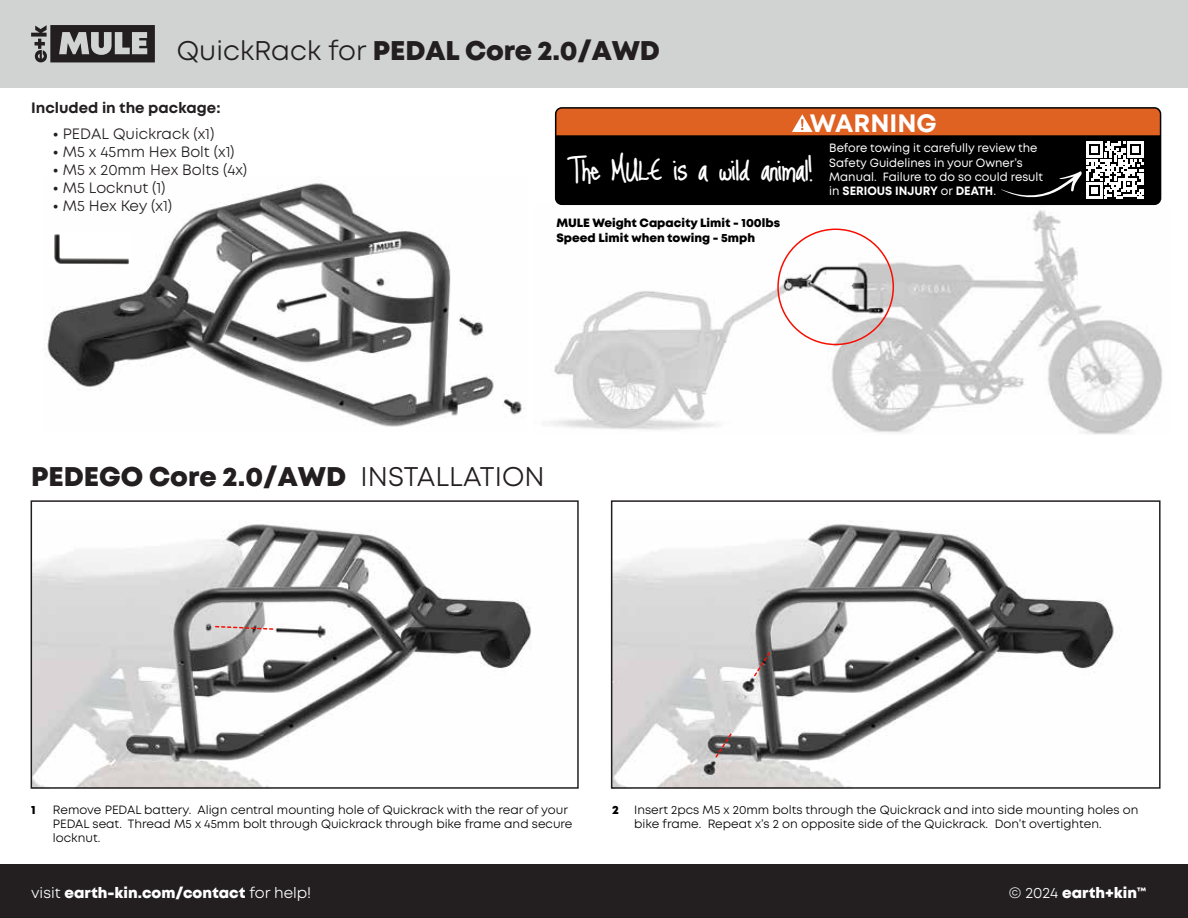
<style>
.page{position:relative;width:1188px;height:918px;background:#fff}
.page>*{position:absolute;margin:0;border:0;box-sizing:border-box;transform-origin:0 0}
.t1{font:37.5px "Just Me Again Down Here";letter-spacing:-.05em;color:#fff;scale:.96 1}
.t2{font:800 27px "Mont";color:#231f20}
.t3{font:700 25.05px "Mont";color:#fff}
.t4{font:15px "Mont";color:#231f20}
.t5{font:800 15px "Mont";color:#fff}
.t6{font:700 15px "Mont";color:#231f20}
.t7{font:12px/14.4px "Mont";color:#000}
.t8{font:12px/14.4px "Mont";color:#fff;scale:.96 1}
.t9{font:800 12px/14.4px "Mont";color:#000}
.s1{font-weight:400}
.s2{font-weight:700}
</style>
<div class="page">
<img style="left:45px;top:183px;width:477px;height:244px">
<img style="left:34px;top:524px;width:498px;height:262px">
<img style="left:614px;top:524px;width:500px;height:262px">
<img style="left:550px;top:205px;width:613px;height:229px">
<div style="left:777px;top:229px;width:117px;height:116px;border:2px solid #f60e01;border-radius:50%"></div>
<div style="left:0;top:0;width:1188px;height:88px;background:#d1d3d3"></div>
<div style="left:0;top:864px;width:1188px;height:54px;background:#231f20"></div>
<svg style="left:31px;top:25px;width:124px;height:37px"></svg>
<svg style="left:211px;top:625px;width:63px;height:6px"></svg>
<svg style="left:713px;top:732px;width:20px;height:29px"></svg>
<div style="left:31px;top:500px;width:548px;height:289px;border:2px solid #231f20"></div>
<div style="left:611px;top:500px;width:550px;height:289px;border:2px solid #231f20"></div>
<div style="left:556px;top:109px;width:604px;height:95px;background:#000;border-radius:5px"></div>
<div style="left:555px;top:107px;width:606px;height:98px;border:3px solid #000;border-radius:5px"></div>
<div style="left:556px;top:109px;width:604px;height:26px;background:#df6223"></div>
<svg style="left:1001px;top:141px;width:143px;height:58px"></svg>
<div style="left:1091px;top:187px;width:7px;height:7px;background:#fff"></div>
<svg style="left:752px;top:651px;width:20px;height:28px"></svg>
<img style="left:51px;top:231px;width:81px;height:36px">
<h2 class="t2" style="left:177px;top:33px;width:485px"><span class="s1">QuickRack for</span> PEDAL Core 2.0/AWD</h2>
<p class="t6" style="left:31px;top:98px;width:191px">Included in the package:</p>
<p class="t4" style="left:53px;top:124px;width:163px"><span class="s2">•</span> PEDAL Quickrack (x1)</p>
<p class="t4" style="left:53px;top:142px;width:183px"><span class="s2">•</span> M5 x 45mm Hex Bolt (x1)</p>
<p class="t4" style="left:53px;top:160px;width:196px"><span class="s2">•</span> M5 x 20mm Hex Bolts (4x)</p>
<p class="t4" style="left:53px;top:178px;width:114px"><span class="s2">•</span> M5 Locknut (1)</p>
<p class="t4" style="left:53px;top:196px;width:121px"><span class="s2">•</span> M5 Hex Key (x1)</p>
<h3 class="t3" style="left:810px;top:107px;width:129px">WARNING</h3>
<h1 class="t1" style="left:567px;top:140px;width:257px">The MULE is a wild animal!</h1>
<p class="t9" style="left:556px;top:216px;width:225px">MULE Weight Capacity Limit - 100lbs<br>Speed Limit when towing - 5mph</p>
<p class="t8" style="left:829px;top:141px;width:224px">Before towing it carefully review the Safety Guidelines in your Owner’s Manual. Failure to do so could result in <span class="s2">SERIOUS INJURY</span> or <span class="s2">DEATH</span>.</p>
<h2 class="t2" style="left:31px;top:459px;width:515px">PEDEGO Core 2.0/AWD <span class="s1">INSTALLATION</span></h2>
<p class="t9" style="left:31px;top:802px;width:6px">1</p>
<p class="t7" style="left:53px;top:802px;width:521px">Remove PEDAL battery. Align central mounting hole of Quickrack with the rear of your<br>PEDAL seat. Thread M5 x 45mm bolt through Quickrack through bike frame and secure locknut.</p>
<p class="t9" style="left:612px;top:802px;width:8px">2</p>
<p class="t7" style="left:634px;top:802px;width:506px">Insert 2pcs M5 x 20mm bolts through the Quickrack and into side mounting holes on bike frame. Repeat x’s 2 on opposite side of the Quickrack. Don’t overtighten.</p>
<p class="t5" style="left:31px;top:883px;width:282px"><span class="s1">visit</span> earth-kin.com/contact <span class="s1">for help!</span></p>
<p class="t5" style="left:1009px;top:883px;width:139px"><span class="s1">© 2024</span> earth+kin™</p>
</div>
